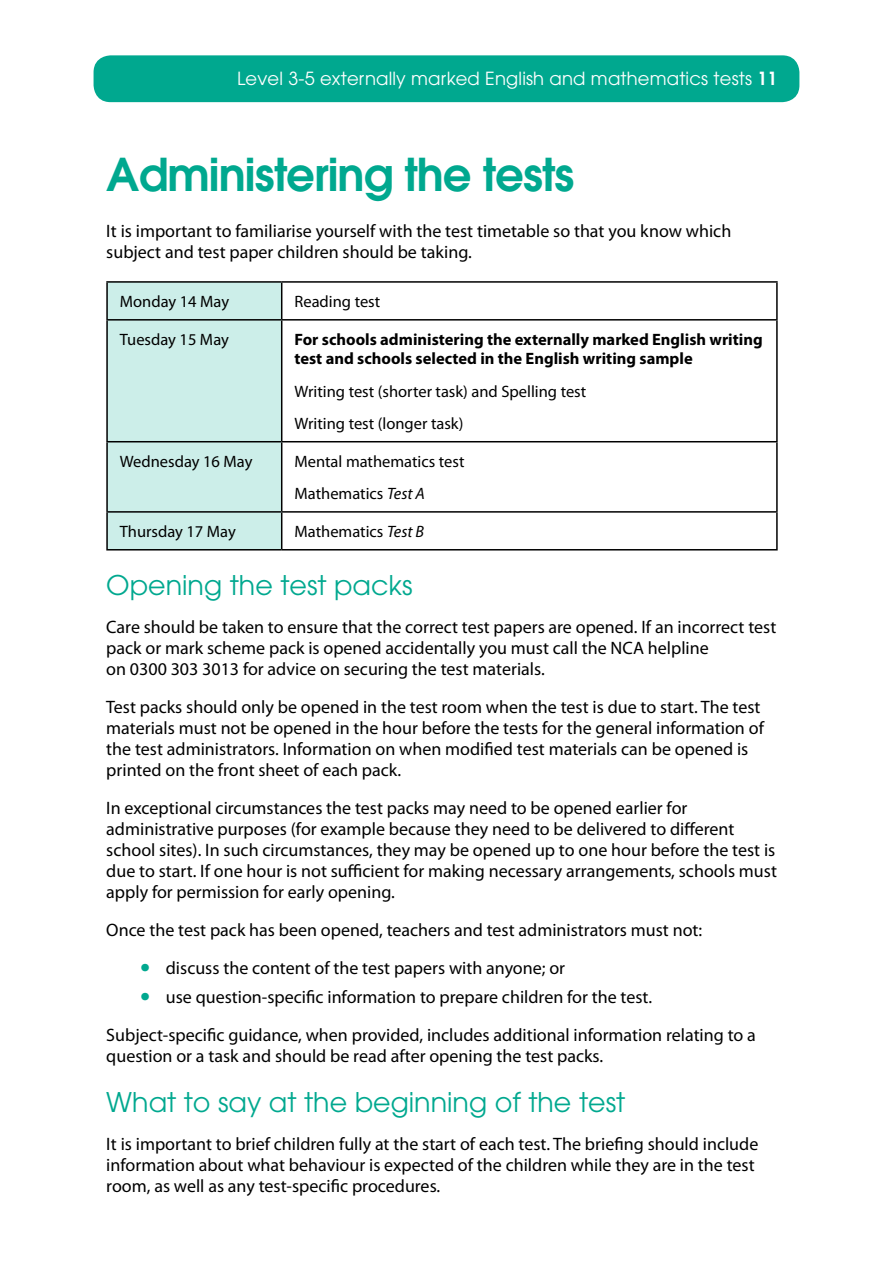
<style>
.page{position:relative;width:893px;height:1263px;background:#fff}
.page>*{position:absolute;margin:0;border:0;box-sizing:border-box;transform-origin:0 0}
.t1{font:600 45px "ITC Avant Garde Std";letter-spacing:-.02em;color:#00a88f}
.t2{font:27px "ITC Avant Garde Std";color:#00a88f}
.t3{font:18px/21px "Myriad Pro";color:#000}
.t4{font:18px "ITC Avant Garde Std";letter-spacing:.01em;color:#fff}
.t5{font:16.5px/32.2px "Myriad Pro";color:#000}
.t6{font:700 16.5px/19.5px "Myriad Pro";color:#000}
.s1{font-weight:600}
.s2{font-style:italic}
.s3{font-size:36px;color:#00a88f}
</style>
<div class="page">
<div style="left:94px;top:55px;width:705px;height:47px;background:#00a88f;border-radius:17px"></div>
<div style="left:108px;top:283px;width:173px;height:266px;background:#cceee9"></div>
<hr style="left:106px;top:281px;width:176px;height:2px;background:#000">
<hr style="left:106px;top:283px;width:2px;height:36px;background:#000">
<hr style="left:282px;top:281px;width:496px;height:2px;background:#000">
<hr style="left:281px;top:283px;width:1px;height:36px;background:#000">
<hr style="left:776px;top:283px;width:2px;height:36px;background:#000">
<hr style="left:106px;top:319px;width:176px;height:2px;background:#000">
<hr style="left:106px;top:321px;width:2px;height:120px;background:#000">
<hr style="left:282px;top:319px;width:496px;height:2px;background:#000">
<hr style="left:281px;top:321px;width:1px;height:120px;background:#000">
<hr style="left:776px;top:321px;width:2px;height:120px;background:#000">
<hr style="left:106px;top:441px;width:176px;height:1px;background:#000">
<hr style="left:106px;top:442px;width:2px;height:69px;background:#000">
<hr style="left:282px;top:441px;width:496px;height:1px;background:#000">
<hr style="left:281px;top:442px;width:1px;height:69px;background:#000">
<hr style="left:776px;top:442px;width:2px;height:69px;background:#000">
<hr style="left:106px;top:511px;width:176px;height:2px;background:#000">
<hr style="left:106px;top:513px;width:2px;height:36px;background:#000">
<hr style="left:282px;top:511px;width:496px;height:2px;background:#000">
<hr style="left:281px;top:513px;width:1px;height:36px;background:#000">
<hr style="left:776px;top:513px;width:2px;height:36px;background:#000">
<hr style="left:106px;top:549px;width:176px;height:1px;background:#000">
<hr style="left:282px;top:549px;width:496px;height:1px;background:#000">
<p class="t4" style="left:237px;top:68px;width:542px">Level 3-5 externally marked English and mathematics tests <span class="s1">11</span></p>
<h1 class="t1" style="left:106px;top:145px;width:469px">Administering the tests</h1>
<p class="t3" style="left:106px;top:220px;width:626px">It is important to familiarise yourself with the test timetable so that you know which subject and test paper children should be taking.</p>
<p class="t5" style="left:120px;top:285px;width:111px">Monday 14 May</p>
<p class="t5" style="left:294px;top:285px;width:87px">Reading test</p>
<p class="t5" style="left:120px;top:323px;width:111px">Tuesday 15 May</p>
<p class="t6" style="left:294px;top:329px;width:470px">For schools administering the externally marked English writing test and schools selected in the English writing sample</p>
<p class="t5" style="left:294px;top:375px;width:293px">Writing test (shorter task) and Spelling test<br>Writing test (longer task)</p>
<p class="t5" style="left:120px;top:445px;width:134px">Wednesday 16 May</p>
<p class="t5" style="left:294px;top:445px;width:172px">Mental mathematics test<br>Mathematics <span class="s2">Test A</span></p>
<p class="t5" style="left:120px;top:515px;width:118px">Thursday 17 May</p>
<p class="t5" style="left:294px;top:515px;width:131px">Mathematics <span class="s2">Test B</span></p>
<h2 class="t2" style="left:106px;top:568px;width:308px">Opening the test packs</h2>
<p class="t3" style="left:106px;top:616px;width:671px">Care should be taken to ensure that the correct test papers are opened. If an incorrect test pack or mark scheme pack is opened accidentally you must call the NCA helpline<br>on 0300 303 3013 for advice on securing the test materials.</p>
<p class="t3" style="left:106px;top:696px;width:659px">Test packs should only be opened in the test room when the test is due to start. The test materials must not be opened in the hour before the tests for the general information of the test administrators. Information on when modified test materials can be opened is printed on the front sheet of each pack.</p>
<p class="t3" style="left:106px;top:797px;width:672px">In exceptional circumstances the test packs may need to be opened earlier for administrative purposes (for example because they need to be delivered to different school sites). In such circumstances, they may be opened up to one hour before the test is due to start. If one hour is not sufficient for making necessary arrangements, schools must apply for permission for early opening.</p>
<p class="t3" style="left:106px;top:919px;width:597px">Once the test pack has been opened, teachers and test administrators must not:</p>
<p class="t3" style="left:140px;top:957px;width:426px"><span class="s3">•</span> discuss the content of the test papers with anyone; or</p>
<p class="t3" style="left:106px;top:978px;width:651px;line-height:38px;text-indent:34px"><span class="s3">•</span> use question-specific information to prepare children for the test.<br>Subject-specific guidance, when provided, includes additional information relating to a</p>
<p class="t3" style="left:106px;top:1045px;width:498px">question or a task and should be read after opening the test packs.</p>
<h2 class="t2" style="left:106px;top:1085px;width:520px">What to say at the beginning of the test</h2>
<p class="t3" style="left:106px;top:1133px;width:654px">It is important to brief children fully at the start of each test. The briefing should include information about what behaviour is expected of the children while they are in the test room, as well as any test-specific procedures.</p>
</div>
